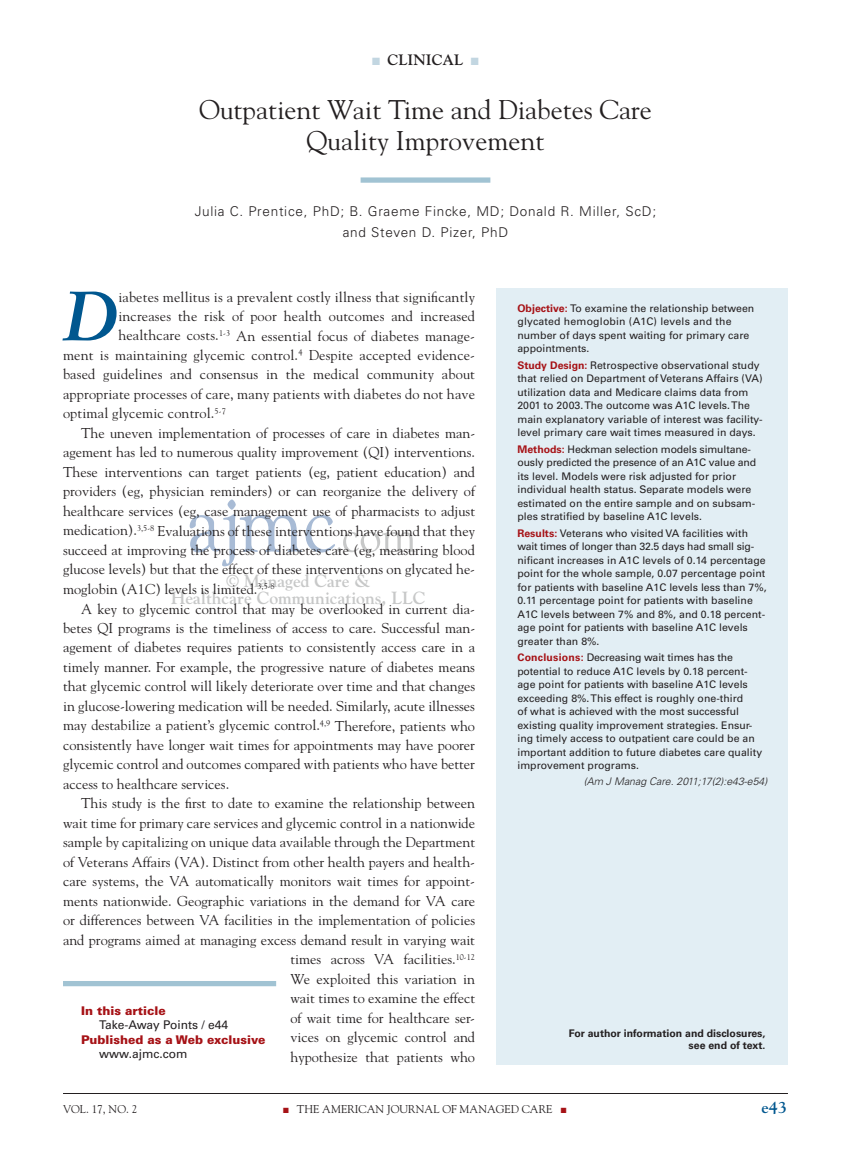
<style>
.page{position:relative;width:851px;height:1161px;background:#fff}
.page>*{position:absolute;margin:0;border:0;box-sizing:border-box;transform-origin:0 0}
.t1{font:70.05px "Sabon Bold Italic Os F";color:#00578f}
.t2{font:27px/31.5px "Goudy";color:#231f20;text-align:center}
.t3{font:700 17.55px/17.5px "Goudy";color:#c7c8c8;text-align:center}
.t4{font:700 16.5px "Goudy";color:#00578f}
.t5{font:700 15px "Goudy";color:#231f20}
.t6{font:14.25px "Goudy";color:#231f20}
.t7{font:300 13.5px/21px "Univers";letter-spacing:.055em;color:#231f20;text-align:center}
.t8{font:900 12px "Univers";color:#a61216}
.t9{font:12px "Univers";color:#231f20}
.t10{font:11.25px "Goudy";color:#231f20}
.t11{font:10.5px/13.5px "Univers";color:#231f20}
.t12{font:700 10.5px/12.6px "Univers";color:#231f20;text-align:right}
.t13{font:italic 300 10.5px "Univers";color:#231f20}
.s1{color:#c2d6e1}
.s2{font-weight:700;color:#a61216}
.s3{color:#a61216}
</style>
<div class="page">
<hr style="left:63px;top:1093px;width:725px;height:1px;background:#231f20">
<div style="left:496px;top:288px;width:292px;height:777px;background:#e2eef4"></div>
<svg style="left:190px;top:500px;width:225px;height:66px"></svg>
<div style="left:360px;top:177px;width:130px;height:6px;background:#a1c3d3"></div>
<div style="left:63px;top:981px;width:213px;height:5px;background:#a1c3d3"></div>
<p class="t5" style="left:372px;top:51px;width:108px"><span class="s1">■</span> clinical <span class="s1">■</span></p>
<h2 class="t2" style="left:199px;top:94px;width:454px">Outpatient Wait Time and Diabetes Care<br>Quality Improvement</h2>
<p class="t7" style="left:195px;top:201px;width:462px">Julia C. Prentice, PhD; B. Graeme Fincke, MD; Donald R. Miller, ScD; and Steven D. Pizer, PhD</p>
<h1 class="t1" style="left:63px;top:274px;width:56px">D</h1>
<p class="t6" style="left:118px;top:288px;width:358px">iabetes mellitus is a prevalent costly illness that significantly</p>
<p class="t6" style="left:118px;top:307px;width:358px">increases the risk of poor health outcomes and increased</p>
<p class="t6" style="left:118px;top:327px;width:358px">healthcare costs.<sup>1-3</sup> An essential focus of diabetes manage-</p>
<p class="t6" style="left:63px;top:346px;width:413px">ment is maintaining glycemic control.<sup>4</sup> Despite accepted evidence-</p>
<p class="t6" style="left:63px;top:366px;width:413px">based guidelines and consensus in the medical community about</p>
<p class="t6" style="left:63px;top:385px;width:413px">appropriate processes of care, many patients with diabetes do not have</p>
<p class="t6" style="left:63px;top:405px;width:164px">optimal glycemic control.<sup>5-7</sup></p>
<p class="t6" style="left:81px;top:424px;width:395px">The uneven implementation of processes of care in diabetes man-</p>
<p class="t6" style="left:63px;top:444px;width:413px">agement has led to numerous quality improvement (QI) interventions.</p>
<p class="t6" style="left:63px;top:463px;width:413px">These interventions can target patients (eg, patient education) and</p>
<p class="t6" style="left:63px;top:483px;width:413px">providers (eg, physician reminders) or can reorganize the delivery of</p>
<p class="t6" style="left:63px;top:502px;width:413px">healthcare services (eg, case management use of pharmacists to adjust</p>
<p class="t6" style="left:63px;top:522px;width:413px">medication).<sup>3,5-8</sup> Evaluations of these interventions have found that they</p>
<p class="t6" style="left:63px;top:541px;width:413px">succeed at improving the process of diabetes care (eg, measuring blood</p>
<p class="t6" style="left:63px;top:561px;width:413px">glucose levels) but that the effect of these interventions on glycated he-</p>
<p class="t6" style="left:63px;top:580px;width:213px">moglobin (A1C) levels is limited.<sup>3,5-8</sup></p>
<p class="t6" style="left:81px;top:600px;width:395px">A key to glycemic control that may be overlooked in current dia-</p>
<p class="t6" style="left:63px;top:619px;width:413px">betes QI programs is the timeliness of access to care. Successful man-</p>
<p class="t6" style="left:63px;top:639px;width:413px">agement of diabetes requires patients to consistently access care in a</p>
<p class="t6" style="left:63px;top:658px;width:413px">timely manner. For example, the progressive nature of diabetes means</p>
<p class="t6" style="left:63px;top:678px;width:413px">that glycemic control will likely deteriorate over time and that changes</p>
<p class="t6" style="left:63px;top:697px;width:413px">in glucose-lowering medication will be needed. Similarly, acute illnesses</p>
<p class="t6" style="left:63px;top:717px;width:413px">may destabilize a patient’s glycemic control.<sup>4,9</sup> Therefore, patients who</p>
<p class="t6" style="left:63px;top:736px;width:413px">consistently have longer wait times for appointments may have poorer</p>
<p class="t6" style="left:63px;top:756px;width:413px">glycemic control and outcomes compared with patients who have better</p>
<p class="t6" style="left:63px;top:775px;width:168px">access to healthcare services.</p>
<p class="t6" style="left:81px;top:795px;width:395px">This study is the first to date to examine the relationship between</p>
<p class="t6" style="left:63px;top:814px;width:413px">wait time for primary care services and glycemic control in a nationwide</p>
<p class="t6" style="left:63px;top:834px;width:413px">sample by capitalizing on unique data available through the Department</p>
<p class="t6" style="left:63px;top:853px;width:413px">of Veterans Affairs (VA). Distinct from other health payers and health-</p>
<p class="t6" style="left:63px;top:873px;width:413px">care systems, the VA automatically monitors wait times for appoint-</p>
<p class="t6" style="left:63px;top:892px;width:413px">ments nationwide. Geographic variations in the demand for VA care</p>
<p class="t6" style="left:63px;top:912px;width:413px">or differences between VA facilities in the implementation of policies</p>
<p class="t6" style="left:63px;top:931px;width:413px">and programs aimed at managing excess demand result in varying wait</p>
<p class="t6" style="left:290px;top:951px;width:186px">times across VA facilities.<sup>10-12</sup></p>
<p class="t6" style="left:290px;top:970px;width:186px">We exploited this variation in</p>
<p class="t6" style="left:290px;top:990px;width:186px">wait times to examine the effect</p>
<p class="t6" style="left:290px;top:1009px;width:186px">of wait time for healthcare ser-</p>
<p class="t6" style="left:290px;top:1029px;width:186px">vices on glycemic control and</p>
<p class="t6" style="left:290px;top:1048px;width:186px">hypothesize that patients who</p>
<p class="t3" style="left:171px;top:572px;width:256px">© Managed Care &amp;<br>Healthcare Communications, LLC</p>
<p class="t8" style="left:81px;top:1003px;width:86px">In this article</p>
<p class="t9" style="left:99px;top:1018px;width:131px">Take-Away Points / e44</p>
<p class="t8" style="left:81px;top:1032px;width:186px">Published as a Web exclusive</p>
<p class="t9" style="left:99px;top:1047px;width:90px">www.ajmc.com</p>
<p class="t11" style="left:517px;top:301px;width:238px"><span class="s2">Objective:</span> To examine the relationship between glycated hemoglobin (A1C) levels and the number of days spent waiting for primary care appointments.</p>
<p class="t11" style="left:517px;top:358px;width:247px"><span class="s2">Study Design:</span> Retrospective observational study that relied on Department of Veterans Affairs (VA) utilization data and Medicare claims data from 2001 to 2003. The outcome was A1C levels. The main explanatory variable of interest was facility&shy;level primary care wait times measured in days.</p>
<p class="t11" style="left:517px;top:442px;width:240px"><span class="s2">Methods:</span> Heckman selection models simultane&shy;ously predicted the presence of an A1C value and its level. Models were risk adjusted for prior individual health status. Separate models were estimated on the entire sample and on subsam&shy;ples stratified by baseline A1C levels.</p>
<p class="t11" style="left:517px;top:526px;width:251px"><span class="s2">Results:</span> Veterans who visited VA facilities with wait times of longer than 32.5 days had small sig&shy;nificant increases in A1C levels of 0.14 percentage point for the whole sample, 0.07 percentage point for patients with baseline A1C levels less than 7%, 0.11 percentage point for patients with baseline A1C levels between 7% and 8%, and 0.18 percent&shy;age point for patients with baseline A1C levels greater than 8%.</p>
<p class="t11" style="left:517px;top:651px;width:246px"><span class="s2">Conclusions:</span> Decreasing wait times has the potential to reduce A1C levels by 0.18 percent&shy;age point for patients with baseline A1C levels exceeding 8%. This effect is roughly one-third<br>of what is achieved with the most successful existing quality improvement strategies. Ensur&shy;ing timely access to outpatient care could be an important addition to future diabetes care quality improvement programs.</p>
<p class="t13" style="left:583px;top:775px;width:185px">(Am J Manag Care. 2011;17(2):e43-e54)</p>
<p class="t12" style="left:568px;top:1027px;width:198px">For author information and disclosures, see end of text.</p>
<p class="t10" style="left:63px;top:1102px;width:76px">VOL. 17, NO. 2</p>
<p class="t10" style="left:283px;top:1102px;width:285px"><span class="s3">■</span> THE AMERICAN JOURNAL OF MANAGED CARE <span class="s3">■</span></p>
<p class="t4" style="left:761px;top:1098px;width:27px">e43</p>
</div>
